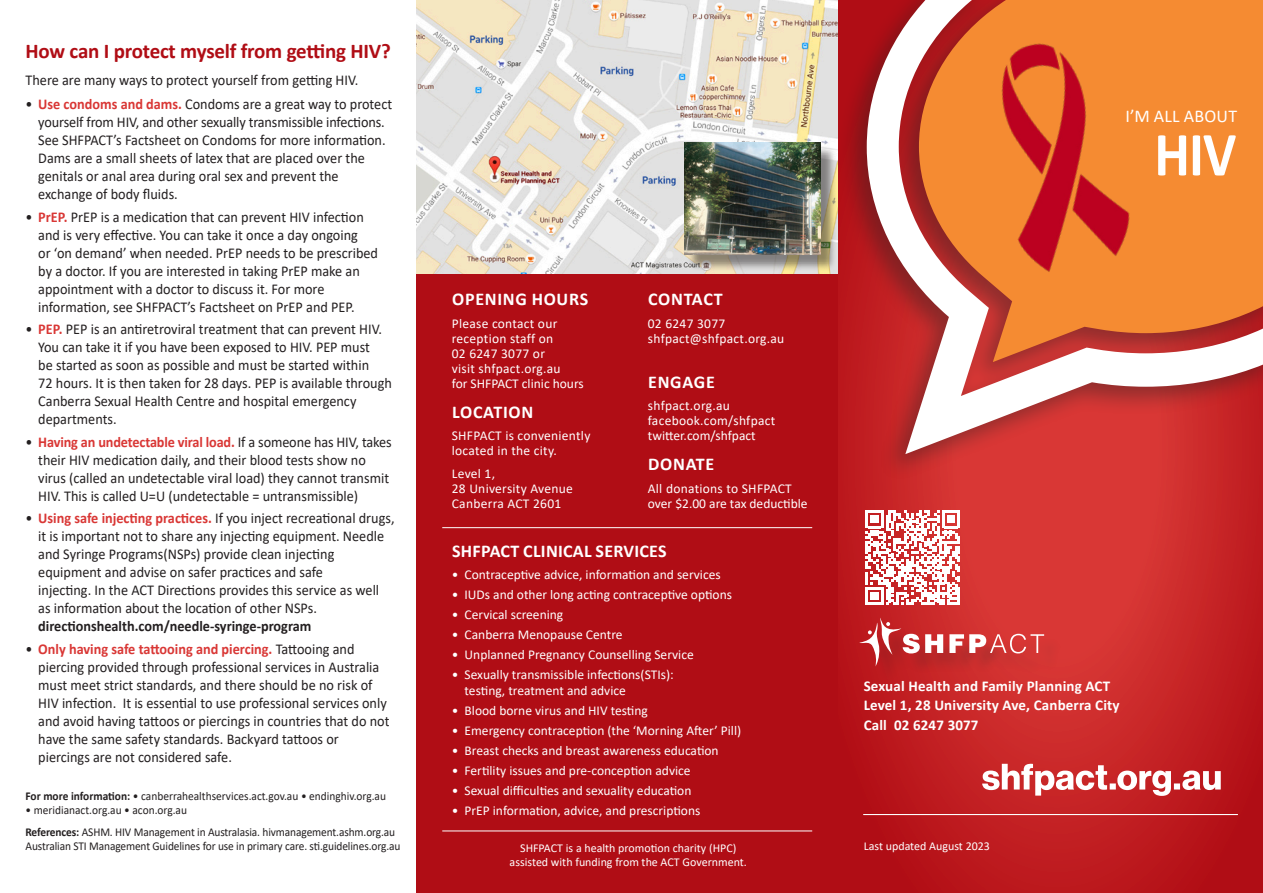
<style>
.page{position:relative;width:1263px;height:893px;background:#fff}
.page>*{position:absolute;margin:0;border:0;box-sizing:border-box;transform-origin:0 0}
.t1{font:700 63px "Calibri";color:#fff;scale:.9 1}
.t2{font:700 21px "Calibri";letter-spacing:-.01em;color:#b00d15}
.t3{font:700 18px "Calibri";letter-spacing:.03em;color:#fff}
.t4{font:18px "Calibri";letter-spacing:.015em;color:#fff}
.t5{font:15px "Calibri";color:#231f20;scale:.95 1}
.t6{font:700 15px "Calibri";letter-spacing:-.01em;color:#d93735;scale:.95 1}
.t7{font:700 15px "Calibri";letter-spacing:.01em;color:#fff}
.t8{font:700 15px "Calibri";color:#231f20;scale:.95 1}
.t9{font:13.5px "Calibri";color:#fff}
.t10{font:13.5px "Calibri";letter-spacing:.02em;color:#fff}
.t11{font:12px "Calibri";letter-spacing:-.01em;color:#231f20;scale:.95 1}
.t12{font:12px "Calibri";color:#fff}
.s1{font-weight:700;color:#d93735}
.s2{font-weight:400;color:#231f20}
.s3{font-weight:700}
</style>
<div class="page">
<svg style="left:838px;top:481px;width:425px;height:412px;background:#c52325"></svg>
<div style="left:837px;top:0;width:426px;height:481px;background:#231f20;opacity:.4"></div>
<svg style="left:867px;top:0;width:396px;height:454px"></svg>
<svg style="left:919px;top:0;width:344px;height:362px;background:#ea8745"></svg>
<hr style="left:863px;top:814px;width:374px;height:1px;background:#fff">
<div style="left:417px;top:272px;width:421px;height:621px;background:#b00d15"></div>
<img style="left:417px;top:0;width:421px;height:274px">
<div style="left:687px;top:145px;width:150px;height:126px;background:#231f20;opacity:.5"></div>
<img style="left:685px;top:143px;width:136px;height:111px">
<hr style="left:442px;top:527px;width:370px;height:1px;background:#fff">
<hr style="left:442px;top:831px;width:370px;height:1px;background:#fff">
<div style="left:864px;top:622px;width:200px;height:63px;background:#231f20;opacity:.2"></div>
<svg style="left:859px;top:618px;width:84px;height:48px"></svg>
<svg style="left:949px;top:634px;width:95px;height:19px"></svg>
<hr style="left:864px;top:814px;width:374px;height:1px;background:#fff">
<svg style="left:982px;top:764px;width:239px;height:32px"></svg>
<svg style="left:865px;top:510px;width:95px;height:95px"></svg>
<hr style="left:957px;top:587px;width:3px;height:18px;background:#fff">
<img style="left:972px;top:29px;width:169px;height:252px">
<p class="t2" style="left:26px;top:36px;width:367px">How can I protect myself from getting HIV?</p>
<p class="t5" style="left:26px;top:70px;width:352px">There are many ways to protect yourself from getting HIV.</p>
<p class="t5" style="left:26px;top:94px;width:387px">• <span class="s1">Use condoms and dams.</span> Condoms are a great way to protect</p>
<p class="t5" style="left:38px;top:112px;width:366px">yourself from HIV, and other sexually transmissible infections.</p>
<p class="t5" style="left:38px;top:130px;width:367px">See SHFPACT’s Factsheet on Condoms for more information.</p>
<p class="t5" style="left:38px;top:148px;width:345px">Dams are a small sheets of latex that are placed over the</p>
<p class="t5" style="left:38px;top:166px;width:318px">genitals or anal area during oral sex and prevent the</p>
<p class="t5" style="left:38px;top:184px;width:148px">exchange of body fluids.</p>
<p class="t5" style="left:26px;top:206px;width:358px">• <span class="s1">PrEP.</span> PrEP is a medication that can prevent HIV infection</p>
<p class="t5" style="left:38px;top:224px;width:338px">and is very effective. You can take it once a day ongoing</p>
<p class="t5" style="left:38px;top:242px;width:359px">or ‘on demand’ when needed. PrEP needs to be prescribed</p>
<p class="t5" style="left:38px;top:260px;width:340px">by a doctor. If you are interested in taking PrEP make an</p>
<p class="t5" style="left:38px;top:278px;width:303px">appointment with a doctor to discuss it. For more</p>
<p class="t5" style="left:38px;top:296px;width:334px">information, see SHFPACT’s Factsheet on PrEP and PEP.</p>
<p class="t5" style="left:26px;top:319px;width:377px">• <span class="s1">PEP.</span> PEP is an antiretroviral treatment that can prevent HIV.</p>
<p class="t5" style="left:38px;top:337px;width:351px">You can take it if you have been exposed to HIV. PEP must</p>
<p class="t5" style="left:38px;top:355px;width:350px">be started as soon as possible and must be started within</p>
<p class="t5" style="left:38px;top:373px;width:374px">72 hours. It is then taken for 28 days. PEP is available through</p>
<p class="t5" style="left:38px;top:391px;width:336px">Canberra Sexual Health Centre and hospital emergency</p>
<p class="t5" style="left:38px;top:409px;width:84px">departments.</p>
<p class="t6" style="left:26px;top:431px;width:387px"><span class="s2">•</span> Having an undetectable viral load. <span class="s2">If a someone has HIV, takes</span></p>
<p class="t5" style="left:38px;top:449px;width:346px">their HIV medication daily, and their blood tests show no</p>
<p class="t5" style="left:38px;top:467px;width:371px">virus (called an undetectable viral load) they cannot transmit</p>
<p class="t5" style="left:38px;top:485px;width:338px">HIV. This is called U=U (undetectable = untransmissible)</p>
<p class="t5" style="left:26px;top:508px;width:390px">• <span class="s1">Using safe injecting practices.</span> If you inject recreational drugs,</p>
<p class="t5" style="left:38px;top:526px;width:366px">it is important not to share any injecting equipment. Needle</p>
<p class="t5" style="left:38px;top:544px;width:313px">and Syringe Programs(NSPs) provide clean injecting</p>
<p class="t5" style="left:38px;top:562px;width:301px">equipment and advise on safer practices and safe</p>
<p class="t5" style="left:38px;top:580px;width:360px">injecting. In the ACT Directions provides this service as well</p>
<p class="t5" style="left:38px;top:598px;width:295px">as information about the location of other NSPs.</p>
<p class="t8" style="left:38px;top:616px;width:289px">directionshealth.com/needle-syringe-program</p>
<p class="t6" style="left:26px;top:638px;width:348px"><span class="s2">•</span> Only having safe tattooing and piercing. <span class="s2">Tattooing and</span></p>
<p class="t5" style="left:38px;top:656px;width:361px">piercing provided through professional services in Australia</p>
<p class="t5" style="left:38px;top:674px;width:353px">must meet strict standards, and there should be no risk of</p>
<p class="t5" style="left:38px;top:692px;width:368px">HIV infection. It is essential to use professional services only</p>
<p class="t5" style="left:38px;top:710px;width:371px">and avoid having tattoos or piercings in countries that do not</p>
<p class="t5" style="left:38px;top:728px;width:318px">have the same safety standards. Backyard tattoos or</p>
<p class="t5" style="left:38px;top:746px;width:205px">piercings are not considered safe.</p>
<p class="t11" style="left:26px;top:787px;width:381px"><span class="s3">For more information:</span> • canberrahealthservices.act.gov.au • endinghiv.org.au</p>
<p class="t11" style="left:26px;top:802px;width:172px">• meridianact.org.au • acon.org.au</p>
<p class="t11" style="left:26px;top:823px;width:391px"><span class="s3">References:</span> ASHM. HIV Management in Australasia. hivmanagement.ashm.org.au</p>
<p class="t11" style="left:26px;top:838px;width:396px">Australian STI Management Guidelines for use in primary care. sti.guidelines.org.au</p>
<p class="t3" style="left:452px;top:286px;width:138px">OPENING HOURS</p>
<p class="t10" style="left:452px;top:314px;width:107px">Please contact our</p>
<p class="t10" style="left:452px;top:329px;width:103px">reception staff on</p>
<p class="t10" style="left:452px;top:344px;width:95px">02 6247 3077 or</p>
<p class="t10" style="left:452px;top:359px;width:110px">visit shfpact.org.au</p>
<p class="t9" style="left:452px;top:374px;width:134px">for SHFPACT clinic hours</p>
<p class="t3" style="left:452px;top:399px;width:83px">LOCATION</p>
<p class="t10" style="left:452px;top:426px;width:140px">SHFPACT is conveniently</p>
<p class="t10" style="left:452px;top:441px;width:107px">located in the city.</p>
<p class="t9" style="left:452px;top:464px;width:45px">Level 1,</p>
<p class="t10" style="left:452px;top:479px;width:123px">28 University Avenue</p>
<p class="t10" style="left:452px;top:494px;width:111px">Canberra ACT 2601</p>
<p class="t3" style="left:648px;top:286px;width:76px">CONTACT</p>
<p class="t10" style="left:648px;top:314px;width:79px">02 6247 3077</p>
<p class="t10" style="left:648px;top:329px;width:138px">shfpact@shfpact.org.au</p>
<p class="t3" style="left:648px;top:369px;width:68px">ENGAGE</p>
<p class="t10" style="left:648px;top:396px;width:84px">shfpact.org.au</p>
<p class="t10" style="left:648px;top:411px;width:129px">facebook.com/shfpact</p>
<p class="t9" style="left:648px;top:426px;width:109px">twitter.com/shfpact</p>
<p class="t3" style="left:648px;top:451px;width:68px">DONATE</p>
<p class="t10" style="left:648px;top:479px;width:145px">All donations to SHFPACT</p>
<p class="t9" style="left:648px;top:494px;width:161px">over $2.00 are tax deductible</p>
<p class="t3" style="left:452px;top:538px;width:216px">SHFPACT CLINICAL SERVICES</p>
<p class="t9" style="left:452px;top:565px;width:270px">• Contraceptive advice, information and services</p>
<p class="t9" style="left:452px;top:585px;width:282px">• IUDs and other long acting contraceptive options</p>
<p class="t9" style="left:452px;top:605px;width:113px">• Cervical screening</p>
<p class="t9" style="left:452px;top:625px;width:172px">• Canberra Menopause Centre</p>
<p class="t9" style="left:452px;top:645px;width:243px">• Unplanned Pregnancy Counselling Service</p>
<p class="t9" style="left:452px;top:665px;width:223px">• Sexually transmissible infections(STIs):</p>
<p class="t9" style="left:465px;top:681px;width:163px">testing, treatment and advice</p>
<p class="t9" style="left:452px;top:701px;width:198px">• Blood borne virus and HIV testing</p>
<p class="t9" style="left:452px;top:721px;width:291px">• Emergency contraception (the ‘Morning After’ Pill)</p>
<p class="t9" style="left:452px;top:741px;width:268px">• Breast checks and breast awareness education</p>
<p class="t9" style="left:452px;top:761px;width:240px">• Fertility issues and pre-conception advice</p>
<p class="t9" style="left:452px;top:781px;width:241px">• Sexual difficulties and sexuality education</p>
<p class="t9" style="left:452px;top:801px;width:250px">• PrEP information, advice, and prescriptions</p>
<p class="t12" style="left:520px;top:840px;width:218px">SHFPACT is a health promotion charity (HPC)</p>
<p class="t12" style="left:510px;top:854px;width:239px">assisted with funding from the ACT Government.</p>
<p class="t4" style="left:1125px;top:104px;width:113px">I’M ALL ABOUT</p>
<p class="t1" style="left:1154px;top:110px;width:93px">HIV</p>
<p class="t7" style="left:864px;top:675px;width:248px">Sexual Health and Family Planning ACT</p>
<p class="t7" style="left:864px;top:695px;width:257px">Level 1, 28 University Ave, Canberra City</p>
<p class="t7" style="left:864px;top:714px;width:116px">Call 02 6247 3077</p>
<p class="t12" style="left:864px;top:838px;width:128px">Last updated August 2023</p>
</div>
